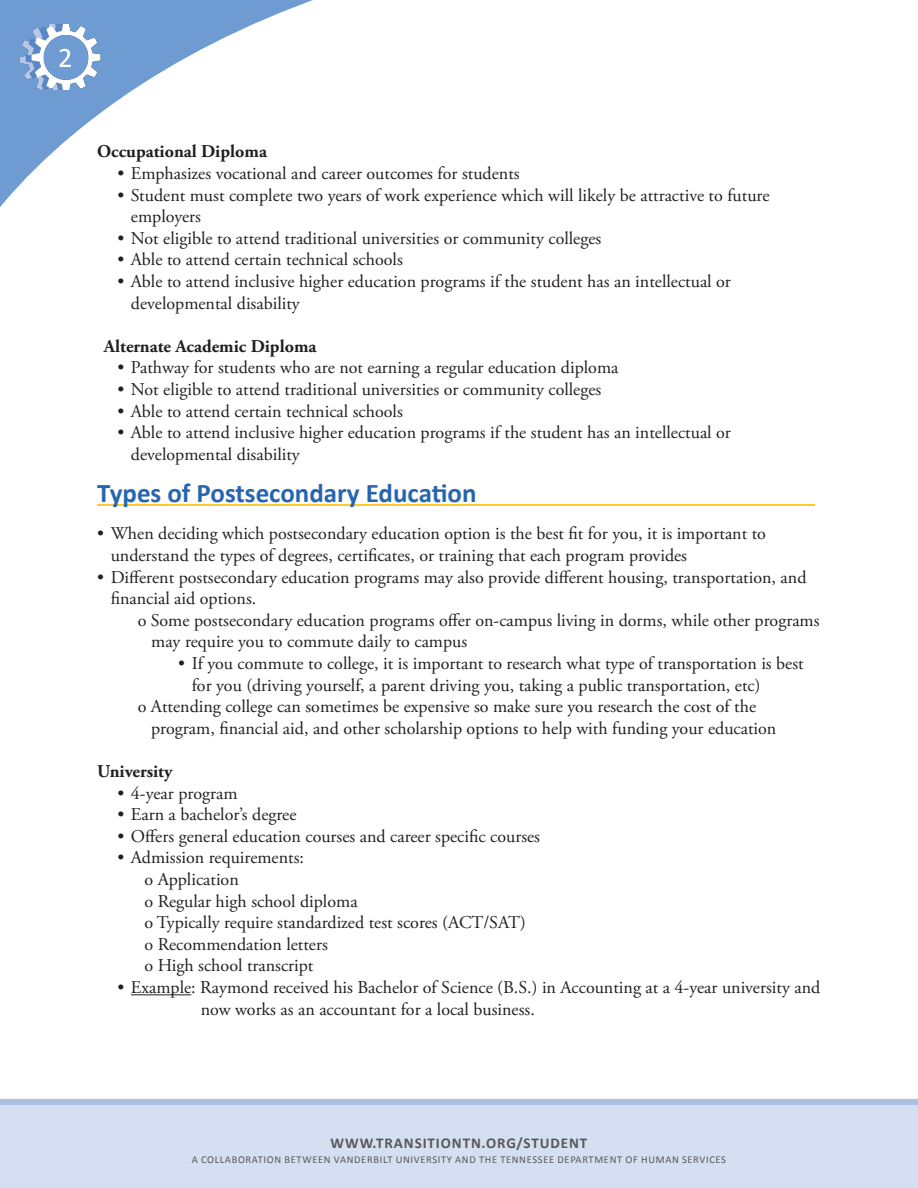
<style>
.page{position:relative;width:918px;height:1188px;background:#fff}
.page>*{position:absolute;margin:0;border:0;box-sizing:border-box;transform-origin:0 0}
.t1{font:28.5px "Calibri";color:#fff}
.t2{font:700 27px "Calibri";color:#2865b1}
.t3{font:18px/21.6px "Adobe Garamond Pro";color:#231f20}
.t4{font:700 18px "Adobe Garamond Pro";color:#231f20}
.t5{font:700 15px "Calibri";letter-spacing:.06em;color:#57585a}
.t6{font:10.5px "Calibri";letter-spacing:.06em;color:#57585a}
</style>
<div class="page">
<div style="left:0;top:1099px;width:918px;height:89px;background:#d5dff1"></div>
<svg style="left:0;top:0;width:313px;height:207px"></svg>
<img style="left:17px;top:25px;width:87px;height:65px">
<hr style="left:97px;top:504px;width:718px;height:2px;background:#fdc416">
<hr style="left:131px;top:994px;width:60px;height:1px;background:#231f20">
<h1 class="t1" style="left:58px;top:37px;width:16px">2</h1>
<h3 class="t4" style="left:97px;top:141px;width:171px">Occupational Diploma</h3>
<h3 class="t3" style="left:117px;top:163px;width:404px">• Emphasizes vocational and career outcomes for students</h3>
<h3 class="t3" style="left:131px;top:185px;width:640px;text-indent:-14px">• Student must complete two years of work experience which will likely be attractive to future employers</h3>
<h3 class="t3" style="left:117px;top:228px;width:485px">• Not eligible to attend traditional universities or community colleges</h3>
<h3 class="t3" style="left:117px;top:249px;width:287px">• Able to attend certain technical schools</h3>
<h3 class="t3" style="left:131px;top:271px;width:602px;text-indent:-14px">• Able to attend inclusive higher education programs if the student has an intellectual or developmental disability</h3>
<h3 class="t4" style="left:104px;top:336px;width:214px">Alternate Academic Diploma</h3>
<h3 class="t3" style="left:117px;top:357px;width:503px">• Pathway for students who are not earning a regular education diploma</h3>
<h3 class="t3" style="left:117px;top:379px;width:485px">• Not eligible to attend traditional universities or community colleges</h3>
<h3 class="t3" style="left:117px;top:401px;width:287px">• Able to attend certain technical schools</h3>
<h3 class="t3" style="left:131px;top:422px;width:602px;text-indent:-14px">• Able to attend inclusive higher education programs if the student has an intellectual or developmental disability</h3>
<p class="t2" style="left:97px;top:474px;width:381px">Types of Postsecondary Education</p>
<p class="t3" style="left:111px;top:524px;width:657px;text-indent:-14px">• When deciding which postsecondary education option is the best fit for you, it is important to understand the types of degrees, certificates, or training that each program provides</p>
<p class="t3" style="left:111px;top:567px;width:697px;text-indent:-14px">• Different postsecondary education programs may also provide different housing, transportation, and financial aid options.</p>
<p class="t3" style="left:138px;top:610px;width:683px">o Some postsecondary education programs offer on-campus living in dorms, while other programs</p>
<p class="t3" style="left:151px;top:632px;width:318px">may require you to commute daily to campus</p>
<p class="t3" style="left:192px;top:653px;width:614px;text-indent:-14px">• If you commute to college, it is important to research what type of transportation is best for you (driving yourself, a parent driving you, taking a public transportation, etc)</p>
<p class="t3" style="left:138px;top:696px;width:620px">o Attending college can sometimes be expensive so make sure you research the cost of the</p>
<p class="t3" style="left:151px;top:718px;width:627px">program, financial aid, and other scholarship options to help with funding your education</p>
<h3 class="t4" style="left:97px;top:761px;width:77px">University</h3>
<h3 class="t3" style="left:117px;top:783px;width:122px">• 4-year program</h3>
<h3 class="t3" style="left:117px;top:804px;width:181px">• Earn a bachelor’s degree</h3>
<h3 class="t3" style="left:117px;top:826px;width:424px">• Offers general education courses and career specific courses</h3>
<h3 class="t3" style="left:117px;top:848px;width:188px">• Admission requirements:</h3>
<h3 class="t3" style="left:144px;top:869px;width:96px">o Application</h3>
<h3 class="t3" style="left:144px;top:891px;width:215px">o Regular high school diploma</h3>
<h3 class="t3" style="left:144px;top:912px;width:383px">o Typically require standardized test scores (ACT/SAT)</h3>
<h3 class="t3" style="left:144px;top:934px;width:185px">o Recommendation letters</h3>
<h3 class="t3" style="left:144px;top:956px;width:171px">o High school transcript</h3>
<h3 class="t3" style="left:117px;top:977px;width:704px">• Example: Raymond received his Bachelor of Science (B.S.) in Accounting at a 4-year university and</h3>
<h3 class="t3" style="left:201px;top:999px;width:336px">now works as an accountant for a local business.</h3>
<p class="t5" style="left:331px;top:1132px;width:258px">WWW.TRANSITIONTN.ORG/STUDENT</p>
<p class="t6" style="left:192px;top:1152px;width:536px">A COLLABORATION BETWEEN VANDERBILT UNIVERSITY AND THE TENNESSEE DEPARTMENT OF HUMAN SERVICES</p>
</div>
